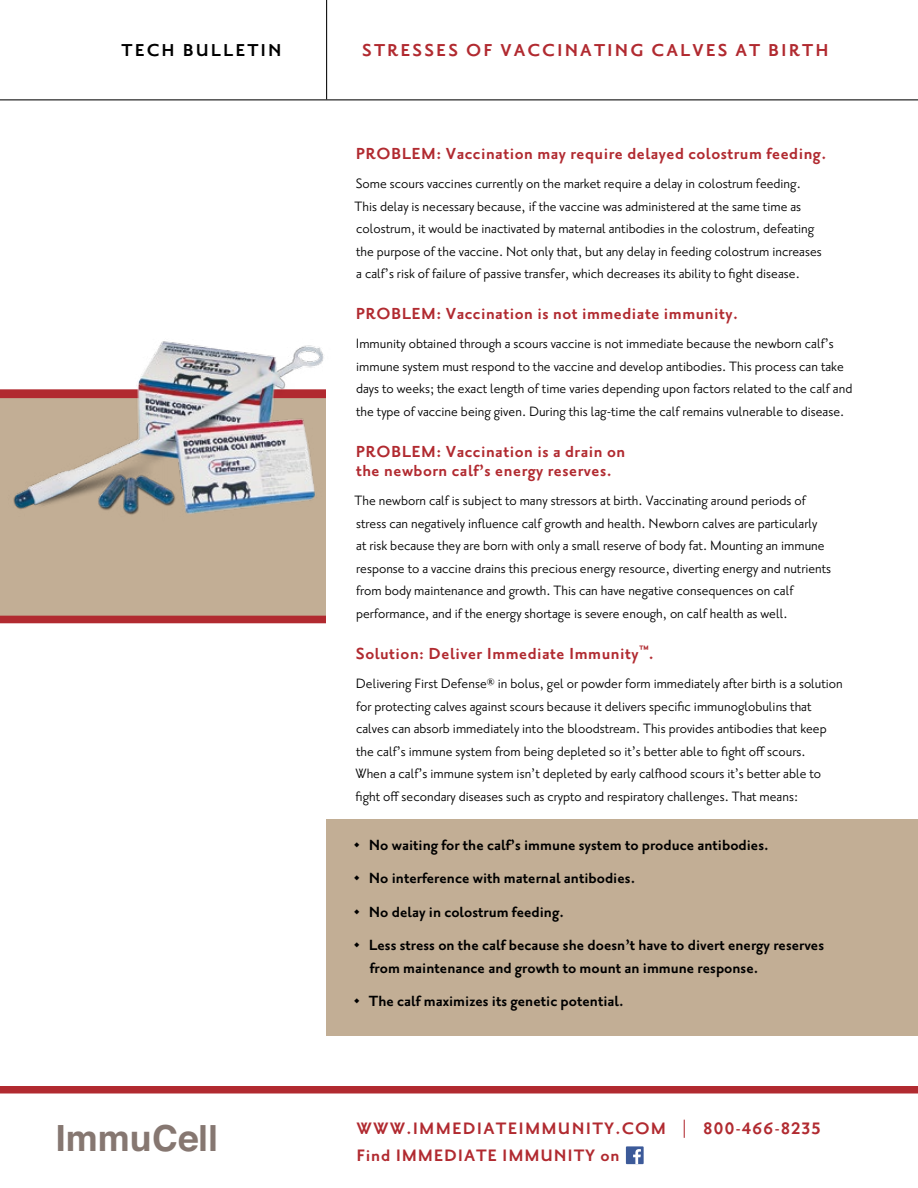
<style>
.page{position:relative;width:918px;height:1188px;background:#fff}
.page>*{position:absolute;margin:0;border:0;box-sizing:border-box;transform-origin:0 0}
.t1{font:700 36px "Helvetica";color:#867771}
.t2{font:700 21px "Priori San";letter-spacing:.1em;color:#b12a30}
.t3{font:700 21px "Priori San";letter-spacing:.1em;color:#000}
.t4{font:700 20.25px/27.5px "Priori San";letter-spacing:.04em;color:#b12a30}
.t5{font:700 19.5px/19.5px "Priori San";letter-spacing:.025em;color:#b12a30}
.t6{font:700 18px/22.5px "Priori San";color:#000}
.t7{font:16.5px/22.5px "Priori San";color:#000}
</style>
<div class="page">
<div style="left:0;top:543px;width:326px;height:73px;background:#c2ae95"></div>
<div style="left:0;top:616px;width:918px;height:7px;background:#b12a30"></div>
<div style="left:326px;top:134px;width:592px;height:784px;background:#fff"></div>
<div style="left:326px;top:819px;width:592px;height:217px;background:#c2ae95"></div>
<div style="left:0;top:1086px;width:918px;height:8px;background:#b12a30"></div>
<div style="left:626px;top:1146px;width:18px;height:18px;background:#3c5a99"></div>
<svg style="left:633px;top:1149px;width:8px;height:15px"></svg>
<hr style="left:0;top:99px;width:918px;height:1px;background:#000">
<hr style="left:326px;top:0;width:1px;height:99px;background:#000">
<img style="left:0;top:341px;width:326px;height:202px">
<p class="t3" style="left:122px;top:39px;width:162px">Tech Bulletin</p>
<p class="t2" style="left:362px;top:39px;width:166px">Stress es OF VACCINATIN</p>
<p class="t2" style="left:630px;top:39px;width:35px">G CAL</p>
<p class="t2" style="left:692px;top:39px;width:124px">VES AT BI RTH</p>
<p class="t5" style="left:356px;top:144px;width:472px">Problem: Vaccination may require delayed colostrum feeding.</p>
<p class="t7" style="left:355px;top:172px;width:469px">Some scours vaccines currently on the market require a delay in colostrum feeding.<br>This delay is necessary because, if the vaccine was administered at the same time as colostrum, it would be inactivated by maternal antibodies in the colostrum, defeating the purpose of the vaccine. Not only that, but any delay in feeding colostrum increases a calf’s risk of failure of passive transfer, which decreases its ability to fight disease.</p>
<p class="t5" style="left:356px;top:304px;width:384px">Problem: Vaccination is not immediate immunity.</p>
<p class="t7" style="left:356px;top:332px;width:498px">Immunity obtained through a scours vaccine is not immediate because the newborn calf’s immune system must respond to the vaccine and develop antibodies. This process can take days to weeks; the exact length of time varies depending upon factors related to the calf and the type of vaccine being given. During this lag-time the calf remains vulnerable to disease.</p>
<p class="t5" style="left:356px;top:442px;width:271px">Problem: Vaccination is a drain on the newborn calf’s energy reserves.</p>
<p class="t7" style="left:355px;top:490px;width:478px">The newborn calf is subject to many stressors at birth. Vaccinating around periods of stress can negatively influence calf growth and health. Newborn calves are particularly<br>at risk because they are born with only a small reserve of body fat. Mounting an immune response to a vaccine drains this precious energy resource, diverting energy and nutrients from body maintenance and growth. This can have negative consequences on calf performance, and if the energy shortage is severe enough, on calf health as well.</p>
<p class="t5" style="left:356px;top:644px;width:299px">Solution: Deliver I mmediate I mmunity<sup>™</sup>.</p>
<p class="t7" style="left:355px;top:672px;width:489px">Delivering First Defense® in bolus, gel or powder form immediately after birth is a solution for protecting calves against scours because it delivers specific immunoglobulins that calves can absorb immediately into the bloodstream. This provides antibodies that keep the calf’s immune system from being depleted so it’s better able to fight off scours.<br>When a calf’s immune system isn’t depleted by early calfhood scours it’s better able to fight off secondary diseases such as crypto and respiratory challenges. That means:</p>
<p class="t6" style="left:354px;top:834px;width:417px">• No waiting for the calf’s immune system to produce antibodies.</p>
<p class="t6" style="left:354px;top:867px;width:283px">• No interference with maternal antibodies.</p>
<p class="t6" style="left:354px;top:901px;width:212px">• No delay in colostrum feeding.</p>
<p class="t6" style="left:370px;top:934px;width:456px;text-indent:-16px">• Less stress on the calf because she doesn’t have to divert energy reserves from maintenance and growth to mount an immune response.</p>
<p class="t6" style="left:354px;top:990px;width:272px">• The calf maximizes its genetic potential.</p>
<h1 class="t1" style="left:56px;top:1110px;width:164px">ImmuCell</h1>
<p class="t4" style="left:356px;top:1115px;width:466px">www.immediateimmunity.com | 800-466-8235<br>Find I mmediate I mmunity on</p>
</div>
